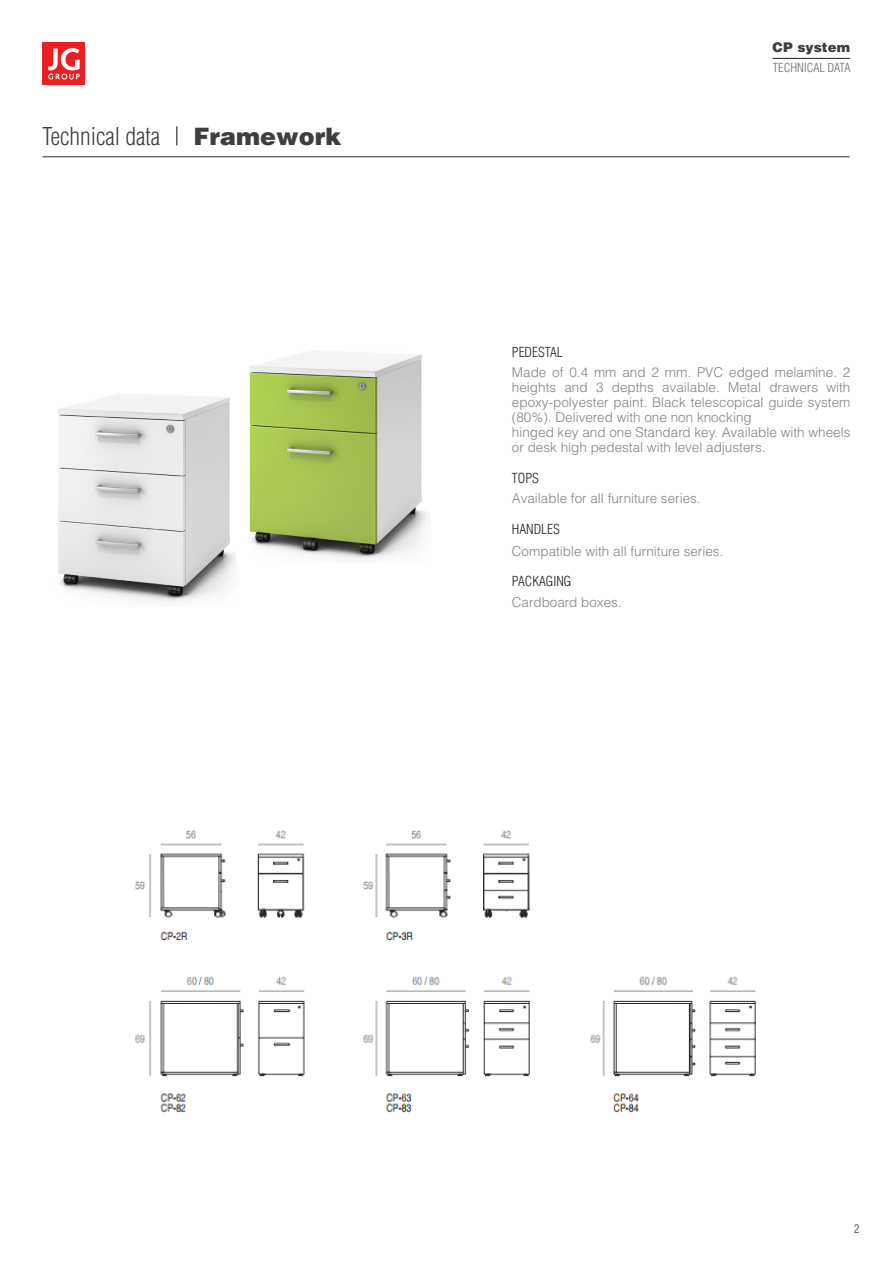
<style>
.page{position:relative;width:893px;height:1263px;background:#fff}
.page>*{position:absolute;margin:0;border:0;box-sizing:border-box;transform-origin:0 0}
.t1{font:300 condensed 24px "Helvetica";color:#3e3e3f}
.t2{font:900 24px "Helvetica";color:#3e3e3f}
.t3{font:300 13.5px/15px "Helvetica LT Std";color:#808285;text-align:justify}
.t4{font:300 condensed 13.5px "Helvetica LT Std";color:#231f20}
.t5{font:900 13.35px "Helvetica LT Std";color:#3e3e3f}
.t6{font:300 condensed 12.15px "Helvetica LT Std";color:#6c6d70}
.t7{font:300 condensed 12px "Helvetica LT Std";color:#3e3e3f}
</style>
<div class="page">
<div style="left:43px;top:43px;width:42px;height:42px;background:#ee1d23"></div>
<svg style="left:48px;top:48px;width:32px;height:32px"></svg>
<hr style="left:773px;top:58px;width:77px;height:1px;background:#231f20">
<hr style="left:43px;top:156px;width:806px;height:1px;background:#6c6d70">
<svg style="left:176px;top:126px;width:1px;height:19px"></svg>
<img style="left:58px;top:394px;width:178px;height:208px">
<img style="left:249px;top:351px;width:180px;height:208px">
<img style="left:134px;top:830px;width:622px;height:283px">
<p class="t1" style="left:42px;top:122px;width:120px">Technical data</p>
<p class="t2" style="left:193px;top:121px;width:150px">Framework</p>
<p class="t5" style="left:773px;top:39px;width:79px">CP system</p>
<p class="t6" style="left:773px;top:60px;width:79px">TECHNICAL DATA</p>
<p class="t4" style="left:512px;top:343px;width:52px">PEDESTAL</p>
<p class="t3" style="left:512px;top:365px;width:340px">Made of 0.4 mm and 2 mm. PVC edged melamine. 2 heights and 3 depths available. Metal drawers with epoxy-polyester paint. Black telescopical guide system (80%). Delivered with one non knocking</p>
<p class="t3" style="left:512px;top:425px;width:340px">hinged key and one Standard key. Available with wheels or desk high pedestal with level adjusters.</p>
<p class="t4" style="left:512px;top:470px;width:28px">TOPS</p>
<p class="t3" style="left:512px;top:491px;width:190px">Available for all furniture series.</p>
<p class="t4" style="left:512px;top:521px;width:50px">HANDLES</p>
<p class="t3" style="left:512px;top:543px;width:213px">Compatible with all furniture series.</p>
<p class="t4" style="left:512px;top:573px;width:61px">PACKAGING</p>
<p class="t3" style="left:512px;top:594px;width:111px">Cardboard boxes.</p>
<p class="t7" style="left:854px;top:1221px;width:7px">2</p>
</div>
